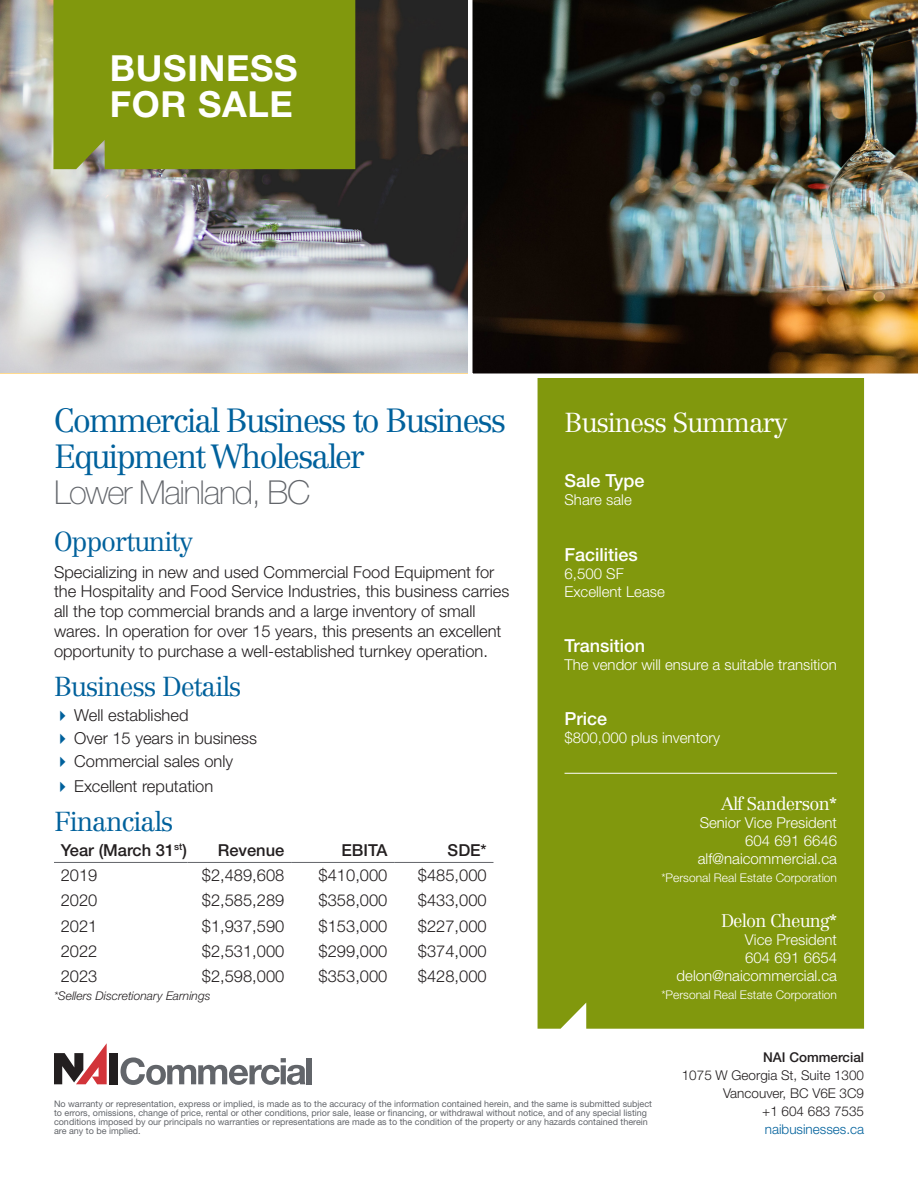
<style>
.page{position:relative;width:918px;height:1188px;background:#fff}
.page>*{position:absolute;margin:0;border:0;box-sizing:border-box;transform-origin:0 0}
.For_Sale_Lease_Heading{font:700 36px/36px "Helvetica Neue LT Std";letter-spacing:.02em;color:#fff}
.Centennial_24pt_Red{font:300 33px/36px "Centennial LT Std";letter-spacing:-.06em;color:#00619c}
.Centennial_18pt_Red{font:300 27px "Centennial LT Std";letter-spacing:-.04em;color:#00619c}
.Centennial_18pt_Red-2{font:300 27px "Centennial LT Std";letter-spacing:-.04em;color:#fff}
.Helvetica_12pt_Medium{font:500 18px "Helvetica Neue LT Std";color:#fff}
.Centennial_12pt_Blue{font:300 18px "Centennial LT Std";letter-spacing:-.04em;color:#fff}
._10pt_Triangle_Bullets{font:300 16.5px/19.8px "Helvetica Neue LT Std";color:#231f20}
.Helvetica_Tables_8pt{font:300 16.5px "Helvetica Neue LT Std";color:#231f20}
.Helvetica_Tables_8pt-2{font:500 16.5px "Helvetica Neue LT Std";color:#231f20}
.Helvetica_10pt_Light{font:300 15px "Helvetica Neue LT Std";color:#fff}
.Helvetica_10pt_White{font:300 15px/18px "Helvetica Neue LT Std";color:#fff}
.Helvetica_12pt_Medium-2{font:300 15px "Helvetica Neue LT Std";color:#fff}
.Helvetica_9pt_Light{font:300 13.5px/18px "Helvetica Neue LT Std";color:#231f20;text-align:right}
.Helvetica_10pt_Light-2{font:300 12px "Helvetica Neue LT Std";color:#fff}
.Helvetica_Tables_8pt-3{font:italic 300 12px "Helvetica Neue LT Std";color:#231f20}
.Helvetica_Fine_Print{font:9px/9px "Helvetica Neue LT Std";color:#62656a}
.s1{font-family:"Helvetica Neue LT Std";font-weight:100;color:#62656a}
.s2{font-weight:500}
.s3{color:#00619c}
</style>
<div class="page">
<div style="left:538px;top:380px;width:326px;height:649px;background:#81980d"></div>
<img style="left:0;top:0;width:466px;height:374px">
<img style="left:466px;top:0;width:452px;height:380px">
<hr style="left:54px;top:862px;width:133px;height:1px;background:#62656a">
<hr style="left:187px;top:862px;width:104px;height:1px;background:#62656a">
<hr style="left:291px;top:862px;width:103px;height:1px;background:#62656a">
<hr style="left:394px;top:862px;width:99px;height:1px;background:#62656a">
<div style="left:109px;top:1053px;width:9px;height:31px;background:#231f20"></div>
<svg style="left:54px;top:1043px;width:53px;height:41px"></svg>
<svg style="left:121px;top:1057px;width:184px;height:28px"></svg>
<div style="left:307px;top:1058px;width:5px;height:26px;background:#62656a"></div>
<div style="left:53px;top:0;width:302px;height:169px;background:#81980d"></div>
<hr style="left:565px;top:773px;width:272px;height:1px;background:#fff">
<p class="For_Sale_Lease_Heading" style="left:110px;top:49px;width:189px">BUSINESS<br>FOR SALE</p>
<p class="Centennial_24pt_Red" style="left:54px;top:403px;width:454px">Commercial Business to Business<br>Equipment Wholesaler<br><span class="s1">Lower Mainland, BC</span></p>
<p class="Centennial_18pt_Red-2" style="left:565px;top:406px;width:225px">Business Summary</p>
<p class="Helvetica_12pt_Medium" style="left:565px;top:470px;width:82px">Sale Type</p>
<p class="Helvetica_10pt_White" style="left:565px;top:491px;width:69px">Share sale</p>
<p class="Centennial_18pt_Red" style="left:54px;top:526px;width:141px">Opportunity</p>
<p class="_10pt_Triangle_Bullets" style="left:54px;top:562px;width:457px">Specializing in new and used Commercial Food Equipment for the Hospitality and Food Service Industries, this business carries all the top commercial brands and a large inventory of small wares. In operation for over 15 years, this presents an excellent opportunity to purchase a well-established turnkey operation.</p>
<p class="Centennial_18pt_Red" style="left:54px;top:670px;width:189px">Business Details</p>
<p class="_10pt_Triangle_Bullets" style="left:74px;top:705px;width:116px">Well established</p>
<p class="_10pt_Triangle_Bullets" style="left:74px;top:728px;width:184px">Over 15 years in business</p>
<p class="_10pt_Triangle_Bullets" style="left:74px;top:751px;width:160px">Commercial sales only</p>
<p class="_10pt_Triangle_Bullets" style="left:74px;top:776px;width:141px">Excellent reputation</p>
<p class="Centennial_18pt_Red" style="left:54px;top:806px;width:121px">Financials</p>
<p class="Helvetica_Tables_8pt-2" style="left:61px;top:840px;width:128px">Year (March 31<sup>st</sup>)</p>
<p class="Helvetica_Tables_8pt-2" style="left:218px;top:840px;width:68px">Revenue</p>
<p class="Helvetica_Tables_8pt-2" style="left:342px;top:840px;width:47px">EBITA</p>
<p class="Helvetica_Tables_8pt-2" style="left:448px;top:840px;width:41px">SDE*</p>
<p class="Helvetica_Tables_8pt" style="left:61px;top:865px;width:38px">2019</p>
<p class="Helvetica_Tables_8pt" style="left:202px;top:865px;width:84px">$2,489,608</p>
<p class="Helvetica_Tables_8pt" style="left:319px;top:865px;width:70px">$410,000</p>
<p class="Helvetica_Tables_8pt" style="left:418px;top:865px;width:70px">$485,000</p>
<p class="Helvetica_Tables_8pt" style="left:61px;top:890px;width:38px">2020</p>
<p class="Helvetica_Tables_8pt" style="left:202px;top:890px;width:84px">$2,585,289</p>
<p class="Helvetica_Tables_8pt" style="left:319px;top:890px;width:70px">$358,000</p>
<p class="Helvetica_Tables_8pt" style="left:418px;top:890px;width:70px">$433,000</p>
<p class="Helvetica_Tables_8pt" style="left:61px;top:916px;width:38px">2021</p>
<p class="Helvetica_Tables_8pt" style="left:202px;top:916px;width:84px">$1,937,590</p>
<p class="Helvetica_Tables_8pt" style="left:319px;top:916px;width:70px">$153,000</p>
<p class="Helvetica_Tables_8pt" style="left:418px;top:916px;width:70px">$227,000</p>
<p class="Helvetica_Tables_8pt" style="left:61px;top:941px;width:38px">2022</p>
<p class="Helvetica_Tables_8pt" style="left:202px;top:941px;width:84px">$2,531,000</p>
<p class="Helvetica_Tables_8pt" style="left:319px;top:941px;width:70px">$299,000</p>
<p class="Helvetica_Tables_8pt" style="left:418px;top:941px;width:70px">$374,000</p>
<p class="Helvetica_Tables_8pt" style="left:61px;top:966px;width:38px">2023</p>
<p class="Helvetica_Tables_8pt" style="left:202px;top:966px;width:84px">$2,598,000</p>
<p class="Helvetica_Tables_8pt" style="left:319px;top:966px;width:70px">$353,000</p>
<p class="Helvetica_Tables_8pt" style="left:418px;top:966px;width:70px">$428,000</p>
<p class="Helvetica_Tables_8pt-3" style="left:54px;top:989px;width:158px">*Sellers Discretionary Earnings</p>
<p class="Helvetica_12pt_Medium" style="left:565px;top:544px;width:75px">Facilities</p>
<p class="Helvetica_10pt_White" style="left:565px;top:564px;width:102px">6,500 SF<br>Excellent Lease</p>
<p class="Helvetica_12pt_Medium" style="left:565px;top:635px;width:82px">Transition</p>
<p class="Helvetica_10pt_White" style="left:565px;top:655px;width:274px">The vendor will ensure a suitable transition</p>
<p class="Helvetica_12pt_Medium" style="left:565px;top:708px;width:44px">Price</p>
<p class="Helvetica_12pt_Medium-2" style="left:565px;top:729px;width:157px">$800,000 plus inventory</p>
<p class="Centennial_12pt_Blue" style="left:721px;top:793px;width:117px">Alf Sanderson*</p>
<p class="Helvetica_10pt_Light" style="left:700px;top:813px;width:139px">Senior Vice President</p>
<p class="Helvetica_10pt_Light" style="left:745px;top:831px;width:93px">604 691 6646</p>
<p class="Helvetica_10pt_Light" style="left:698px;top:849px;width:141px">alf@naicommercial.ca</p>
<p class="Helvetica_10pt_Light-2" style="left:661px;top:870px;width:177px">*Personal Real Estate Corporation</p>
<p class="Centennial_12pt_Blue" style="left:721px;top:910px;width:118px">Delon Cheung*</p>
<p class="Helvetica_10pt_Light" style="left:745px;top:930px;width:94px">Vice President</p>
<p class="Helvetica_10pt_Light" style="left:745px;top:948px;width:93px">604 691 6654</p>
<p class="Helvetica_10pt_Light" style="left:677px;top:966px;width:162px">delon@naicommercial.ca</p>
<p class="Helvetica_10pt_Light-2" style="left:661px;top:987px;width:177px">*Personal Real Estate Corporation</p>
<p class="Helvetica_Fine_Print" style="left:54px;top:1099px;width:600px">No warranty or representation, express or implied, is made as to the accuracy of the information contained herein, and the same is submitted subject to errors, omissions, change of price, rental or other conditions, prior sale, lease or financing, or withdrawal without notice, and of any special listing conditions imposed by our principals no warranties or representations are made as to the condition of the property or any hazards contained therein are any to be implied.</p>
<p class="Helvetica_9pt_Light" style="left:682px;top:1048px;width:184px"><span class="s2">NAI Commercial<br></span>1075 W Georgia St, Suite 1300<br>Vancouver, BC V6E 3C9<br>+1 604 683 7535 <span class="s3">naibusinesses.ca</span></p>
</div>
